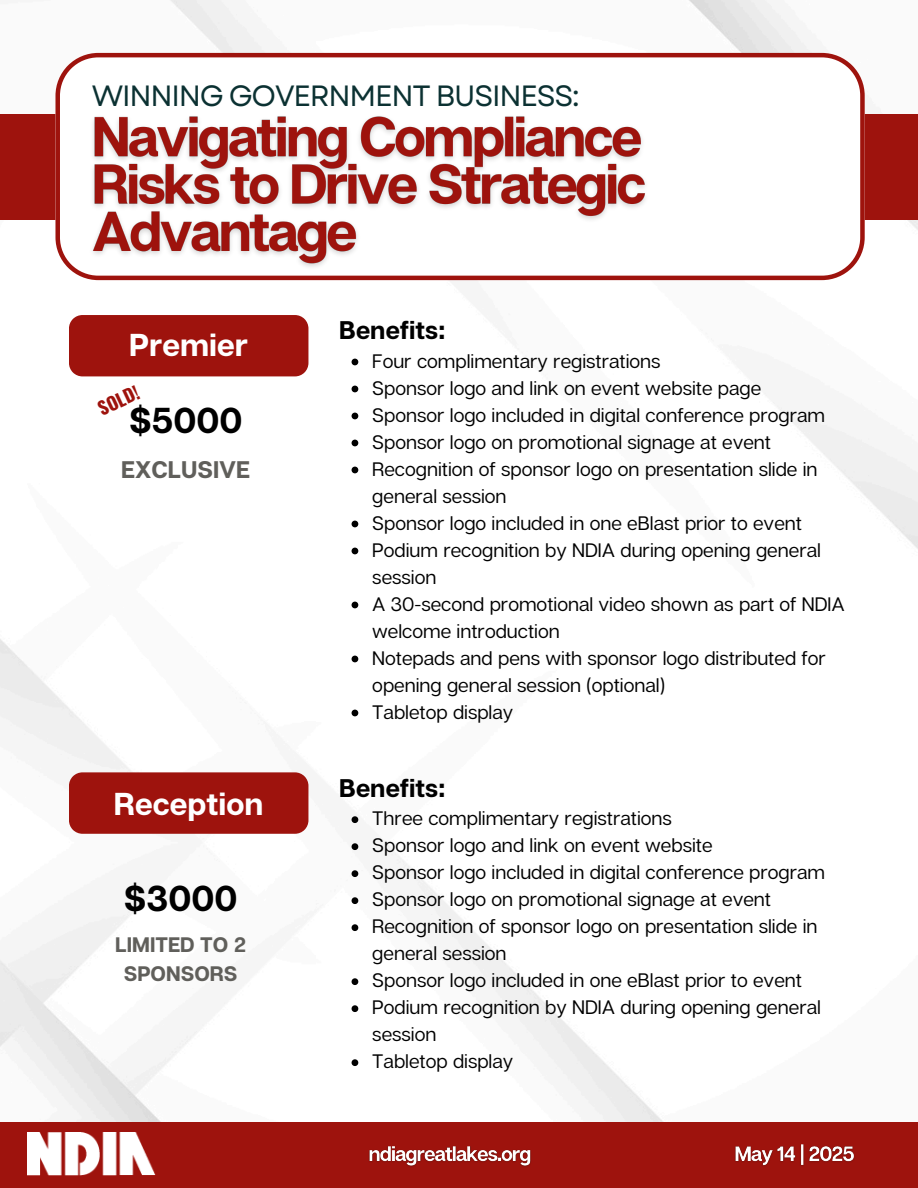
<style>
.page{position:relative;width:918px;height:1188px;background:#fff}
.page>*{position:absolute;margin:0;border:0;box-sizing:border-box;transform-origin:0 0}
.t1{font:700 36px "Articulat CF";color:#000}
.t2{font:700 31.65px "Articulat CF";color:#fff}
.t3{font:29.25px "Garet";letter-spacing:-.04em;color:#0b3132}
.t4{font:700 25.5px "Articulat CF";color:#000}
.t5{font:700 24px "Articulat CF";color:#605f5b}
.t6{font:700 21px/29.2px "Articulat CF";color:#605f5b;text-align:center}
.t7{font:19.5px/27px "Articulat CF";color:#000}
.t8{font:700 18px "Oswald";color:#9e130d}
</style>
<div class="page">
<img style="left:0;top:0;width:918px;height:1122px">
<div style="left:0;top:114px;width:918px;height:106px;background:#9e130d"></div>
<svg style="left:55px;top:53px;width:809px;height:227px"></svg>
<div style="left:69px;top:315px;width:239px;height:61px;background:#9e130d"></div>
<div style="left:69px;top:772px;width:239px;height:62px;background:#9e130d"></div>
<div style="left:0;top:1122px;width:918px;height:66px;background:#9e130d"></div>
<img style="left:28px;top:1132px;width:128px;height:43px">
<svg style="left:352px;top:359px;width:6px;height:6px"></svg>
<svg style="left:352px;top:386px;width:6px;height:6px"></svg>
<svg style="left:352px;top:413px;width:6px;height:6px"></svg>
<svg style="left:352px;top:440px;width:6px;height:6px"></svg>
<svg style="left:352px;top:467px;width:6px;height:6px"></svg>
<svg style="left:352px;top:521px;width:6px;height:6px"></svg>
<svg style="left:352px;top:548px;width:6px;height:6px"></svg>
<svg style="left:352px;top:602px;width:6px;height:6px"></svg>
<svg style="left:352px;top:656px;width:6px;height:6px"></svg>
<svg style="left:352px;top:710px;width:6px;height:6px"></svg>
<img style="left:82px;top:102px;width:573px;height:175px">
<svg style="left:352px;top:816px;width:6px;height:7px"></svg>
<svg style="left:352px;top:843px;width:6px;height:7px"></svg>
<svg style="left:352px;top:870px;width:6px;height:7px"></svg>
<svg style="left:352px;top:897px;width:6px;height:7px"></svg>
<svg style="left:352px;top:924px;width:6px;height:7px"></svg>
<svg style="left:352px;top:978px;width:6px;height:7px"></svg>
<svg style="left:352px;top:1005px;width:6px;height:7px"></svg>
<svg style="left:352px;top:1059px;width:6px;height:7px"></svg>
<img style="left:735px;top:1144px;width:119px;height:22px">
<img style="left:369px;top:1146px;width:162px;height:21px">
<p class="t3" style="left:92px;top:75px;width:489px">WINNING GOVERNMENT BUSINESS:</p>
<p class="t2" style="left:129px;top:325px;width:120px">Premier</p>
<p class="t8" style="left:93px;top:397px;width:44px;rotate:-25deg">SOLD!</p>
<p class="t1" style="left:129px;top:398px;width:115px">$5000</p>
<p class="t5" style="left:121px;top:454px;width:130px">EXCLUSIVE</p>
<p class="t2" style="left:114px;top:784px;width:151px">Reception</p>
<p class="t1" style="left:124px;top:875px;width:115px">$3000</p>
<p class="t6" style="left:115px;top:930px;width:132px">LIMITED TO 2<br>SPONSORS</p>
<h3 class="t4" style="left:339px;top:314px;width:108px">Benefits:</h3>
<h4 class="t7" style="left:372px;top:347px;width:290px">Four complimentary registrations</h4>
<p class="t7" style="left:372px;top:374px;width:390px">Sponsor logo and link on event website page</p>
<h2 class="t7" style="left:372px;top:401px;width:454px">Sponsor logo included in digital conference program</h2>
<h5 class="t7" style="left:372px;top:428px;width:400px">Sponsor logo on promotional signage at event</h5>
<h6 class="t7" style="left:372px;top:455px;width:447px">Recognition of sponsor logo on presentation slide in general session</h6>
<p class="t7" style="left:372px;top:509px;width:431px">Sponsor logo included in one eBlast prior to event</p>
<p class="t7" style="left:372px;top:536px;width:450px">Podium recognition by NDIA during opening general session</p>
<p class="t7" style="left:372px;top:590px;width:474px">A 30-second promotional video shown as part of NDIA welcome introduction</p>
<p class="t7" style="left:372px;top:644px;width:455px">Notepads and pens with sponsor logo distributed for opening general session (optional)</p>
<p class="t7" style="left:372px;top:698px;width:143px">Tabletop display</p>
<p class="t4" style="left:339px;top:772px;width:108px">Benefits:</p>
<h4 class="t7" style="left:372px;top:804px;width:301px">Three complimentary registrations</h4>
<h2 class="t7" style="left:372px;top:831px;width:342px">Sponsor logo and link on event website</h2>
<p class="t7" style="left:372px;top:858px;width:454px">Sponsor logo included in digital conference program</p>
<h6 class="t7" style="left:372px;top:885px;width:400px">Sponsor logo on promotional signage at event</h6>
<p class="t7" style="left:372px;top:912px;width:447px">Recognition of sponsor logo on presentation slide in general session</p>
<p class="t7" style="left:372px;top:966px;width:431px">Sponsor logo included in one eBlast prior to event</p>
<p class="t7" style="left:372px;top:993px;width:450px">Podium recognition by NDIA during opening general session</p>
<p class="t7" style="left:372px;top:1047px;width:143px">Tabletop display</p>
</div>
